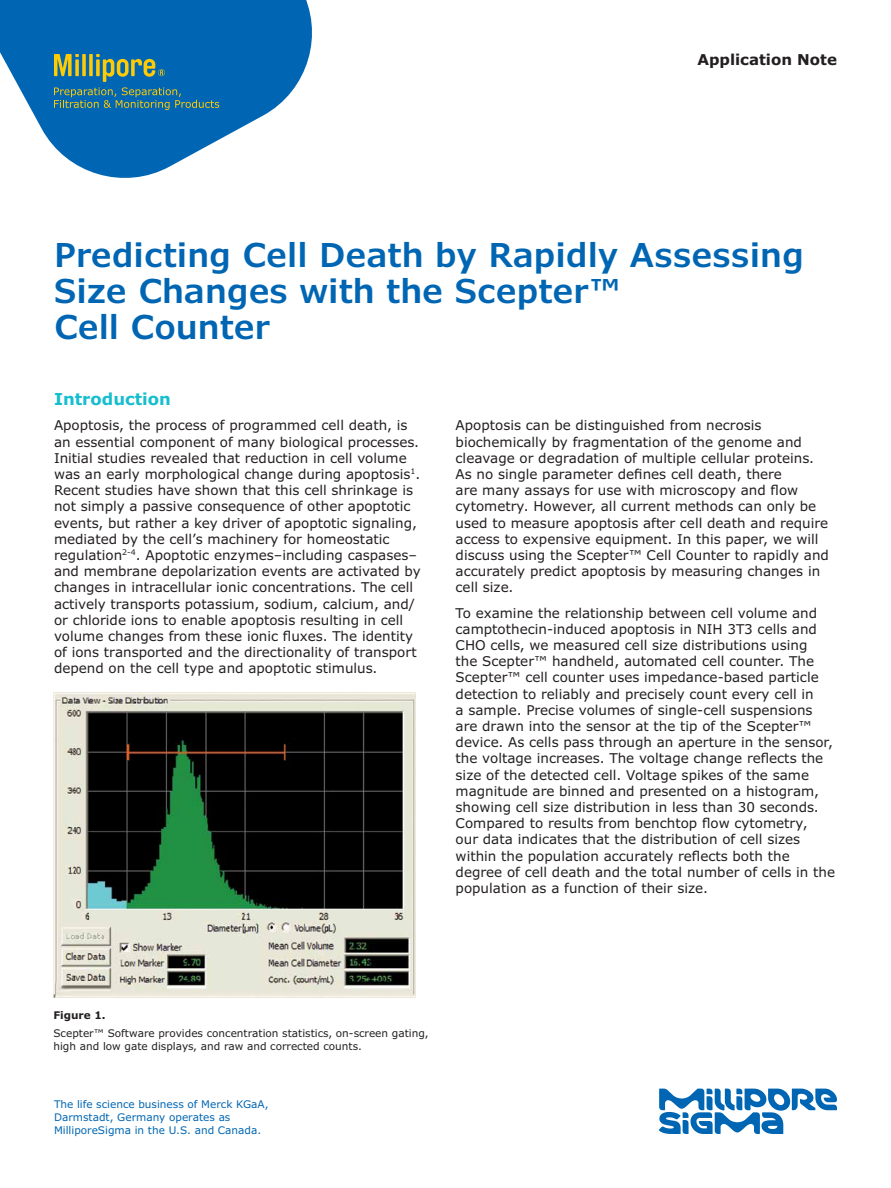
<style>
.page{position:relative;width:891px;height:1188px;background:#fff}
.page>*{position:absolute;margin:0;border:0;box-sizing:border-box;transform-origin:0 0}
.t1{font:600 33px/36px "Verdana Pro";color:#0066b3}
.t2{font:700 16.5px "Verdana Pro";color:#16becf}
.t3{font:700 15px "Verdana Pro";color:#231f20}
.t4{font:13.5px/16.2px "Verdana Pro";color:#231f20}
.t5{font:10.5px/12.6px "Verdana Pro";color:#231f20}
.t6{font:10.5px/12.6px "Verdana Pro";color:#0066b3}
.t7{font:700 10.5px "Verdana Pro";color:#231f20}
</style>
<div class="page">
<svg style="left:0;top:0;width:312px;height:178px;fill:#0066b3"></svg>
<img style="left:53px;top:693px;width:363px;height:304px">
<svg style="left:54px;top:54px;width:165px;height:56px;background:#307991"></svg>
<svg style="left:659px;top:1089px;width:178px;height:45px"></svg>
<p class="t3" style="left:697px;top:50px;width:141px">Application Note</p>
<h1 class="t1" style="left:54px;top:237px;width:751px">Predicting Cell Death by Rapidly Assessing<br>Size Changes with the Scepter™<br>Cell Counter</h1>
<p class="t2" style="left:54px;top:388px;width:119px">Introduction</p>
<p class="t4" style="left:54px;top:418px;width:368px">Apoptosis, the process of programmed cell death, is an essential component of many biological processes.<br>Initial studies revealed that reduction in cell volume was an early morphological change during apoptosis<sup>1</sup>.<br>Recent studies have shown that this cell shrinkage is not simply a passive consequence of other apoptotic events, but rather a key driver of apoptotic signaling, mediated by the cell’s machinery for homeostatic regulation<sup>2-4</sup>. Apoptotic enzymes–including caspases– and membrane depolarization events are activated by changes in intracellular ionic concentrations. The cell actively transports potassium, sodium, calcium, and/ or chloride ions to enable apoptosis resulting in cell volume changes from these ionic fluxes. The identity of ions transported and the directionality of transport depend on the cell type and apoptotic stimulus.</p>
<p class="t4" style="left:456px;top:418px;width:375px">Apoptosis can be distinguished from necrosis biochemically by fragmentation of the genome and cleavage or degradation of multiple cellular proteins.<br>As no single parameter defines cell death, there<br>are many assays for use with microscopy and flow cytometry. However, all current methods can only be used to measure apoptosis after cell death and require access to expensive equipment. In this paper, we will discuss using the Scepter™ Cell Counter to rapidly and accurately predict apoptosis by measuring changes in cell size.</p>
<p class="t4" style="left:456px;top:605px;width:381px">To examine the relationship between cell volume and camptothecin-induced apoptosis in NIH 3T3 cells and CHO cells, we measured cell size distributions using<br>the Scepter™ handheld, automated cell counter. The Scepter™ cell counter uses impedance-based particle detection to reliably and precisely count every cell in<br>a sample. Precise volumes of single-cell suspensions are drawn into the sensor at the tip of the Scepter™ device. As cells pass through an aperture in the sensor, the voltage increases. The voltage change reflects the size of the detected cell. Voltage spikes of the same magnitude are binned and presented on a histogram, showing cell size distribution in less than 30 seconds.<br>Compared to results from benchtop flow cytometry,<br>our data indicates that the distribution of cell sizes within the population accurately reflects both the degree of cell death and the total number of cells in the population as a function of their size.</p>
<p class="t7" style="left:53px;top:1008px;width:54px">Figure 1.</p>
<p class="t5" style="left:53px;top:1028px;width:377px">Scepter™ Software provides concentration statistics, on-screen gating, high and low gate displays, and raw and corrected counts.</p>
<p class="t6" style="left:54px;top:1098px;width:216px">The life science business of Merck KGaA,<br>Darmstadt, Germany operates as<br>MilliporeSigma in the U.S. and Canada.</p>
</div>
